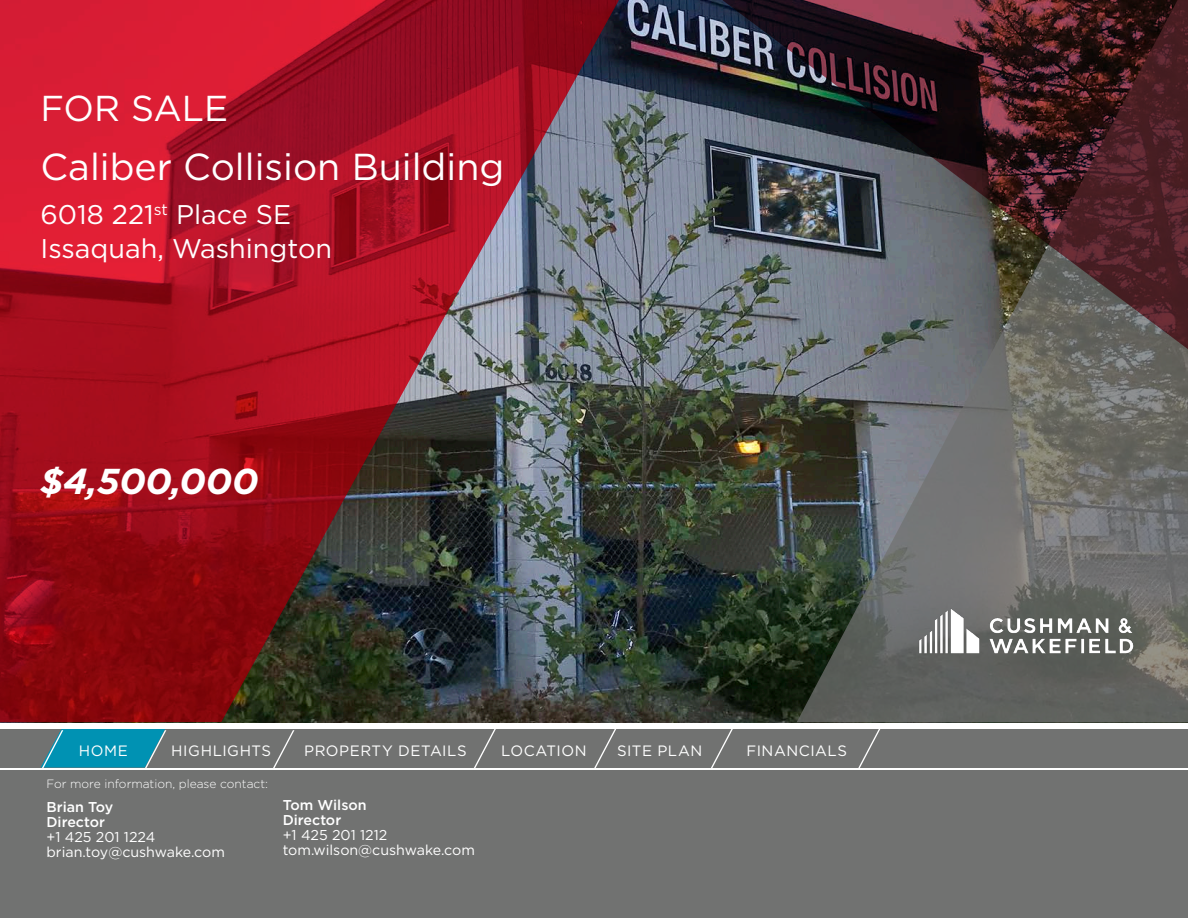
<style>
.page{position:relative;width:1188px;height:918px;background:#fff}
.page>*{position:absolute;margin:0;border:0;box-sizing:border-box;transform-origin:0 0}
.property_address{font:37.5px "Gotham";color:#fff}
.for_lease{font:italic 700 36px "Gotham";color:#fff}
.for_lease-2{font:36px "Gotham";color:#fff}
.city__state{font:27px "Gotham";color:#fff}
.t1{font:15px "Gotham";letter-spacing:.035em;color:#fff}
.t2{font:14.25px/15px "Gotham";color:#fff}
.t3{font:500 14.25px/15px "Gotham";color:#fff}
.t4{font:300 12px "Gotham";color:#fff}
</style>
<div class="page">
<div style="left:0;top:729px;width:1188px;height:39px;background:#717271"></div>
<svg style="left:40px;top:729px;width:127px;height:39px"></svg>
<svg style="left:273px;top:730px;width:22px;height:38px"></svg>
<div style="left:0;top:770px;width:1188px;height:148px;background:#717271"></div>
<svg style="left:858px;top:729px;width:23px;height:39px"></svg>
<svg style="left:711px;top:729px;width:22px;height:39px"></svg>
<svg style="left:474px;top:729px;width:22px;height:39px"></svg>
<svg style="left:594px;top:729px;width:22px;height:39px"></svg>
<img style="left:743px;top:373px;width:54px;height:349px">
<svg style="left:797px;top:373px;width:391px;height:349px;background:#656764"></svg>
<img style="left:743px;top:0;width:445px;height:373px">
<img style="left:0;top:0;width:743px;height:722px">
<img style="left:891px;top:589px;width:271px;height:88px">
<p class="for_lease-2" style="left:40px;top:85px;width:189px">FOR SALE</p>
<p class="property_address" style="left:40px;top:143px;width:465px">Caliber Collision Building</p>
<p class="city__state" style="left:40px;top:197px;width:252px">6018 221<sup>st</sup> Place SE</p>
<p class="city__state" style="left:40px;top:231px;width:293px">Issaquah, Washington</p>
<p class="for_lease" style="left:40px;top:458px;width:219px">$4,500,000</p>
<p class="t1" style="left:79px;top:741px;width:51px">HOME</p>
<p class="t1" style="left:171px;top:741px;width:101px">HIGHLIGHTS</p>
<p class="t1" style="left:304px;top:741px;width:164px">PROPERTY DETAILS</p>
<p class="t1" style="left:501px;top:741px;width:87px">LOCATION</p>
<p class="t1" style="left:617px;top:741px;width:87px">SITE PLAN</p>
<p class="t1" style="left:746px;top:741px;width:102px">FINANCIALS</p>
<p class="t4" style="left:46px;top:776px;width:223px">For more information, please contact:</p>
<p class="t3" style="left:46px;top:799px;width:68px">Brian Toy<br>Director</p>
<p class="t2" style="left:46px;top:829px;width:180px">+1 425 201 1224 brian.toy@cushwake.com</p>
<p class="t3" style="left:283px;top:797px;width:85px">Tom Wilson<br>Director</p>
<p class="t2" style="left:283px;top:827px;width:194px">+1 425 201 1212 tom.wilson@cushwake.com</p>
</div>
